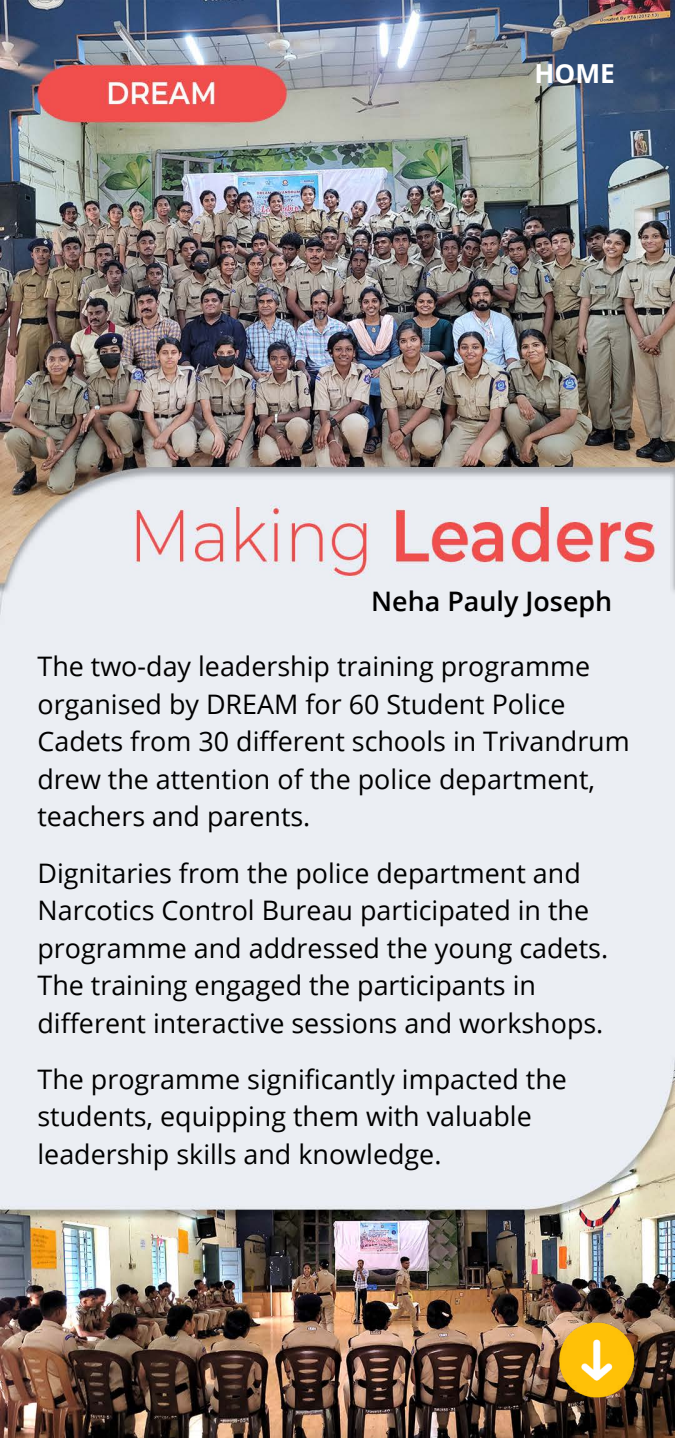
<style>
.page{position:relative;width:675px;height:1438px;background:#fff}
.page>*{position:absolute;margin:0;border:0;box-sizing:border-box;transform-origin:0 0}
.t1{font:26.88px/37.5px "Open Sans";color:#000}
.t2{font:600 26.88px "Open Sans";color:#000}
.t3{font:700 26.25px "Open Sans";color:#fff}
</style>
<div class="page">
<img style="left:0;top:0;width:675px;height:1437px">
<img style="left:557px;top:1319px;width:81px;height:81px">
<p class="t3" style="left:534px;top:55px;width:82px">HOME</p>
<p class="t2" style="left:371px;top:582px;width:243px">Neha Pauly Joseph</p>
<p class="t1" style="left:38px;top:647px;width:594px">The two-day leadership training programme organised by DREAM for 60 Student Police Cadets from 30 different schools in Trivandrum drew the attention of the police department, teachers and parents.</p>
<p class="t1" style="left:38px;top:853px;width:572px">Dignitaries from the police department and Narcotics Control Bureau participated in the programme and addressed the young cadets.<br>The training engaged the participants in different interactive sessions and workshops.</p>
<p class="t1" style="left:38px;top:1059px;width:531px">The programme significantly impacted the students, equipping them with valuable leadership skills and knowledge.</p>
</div>
